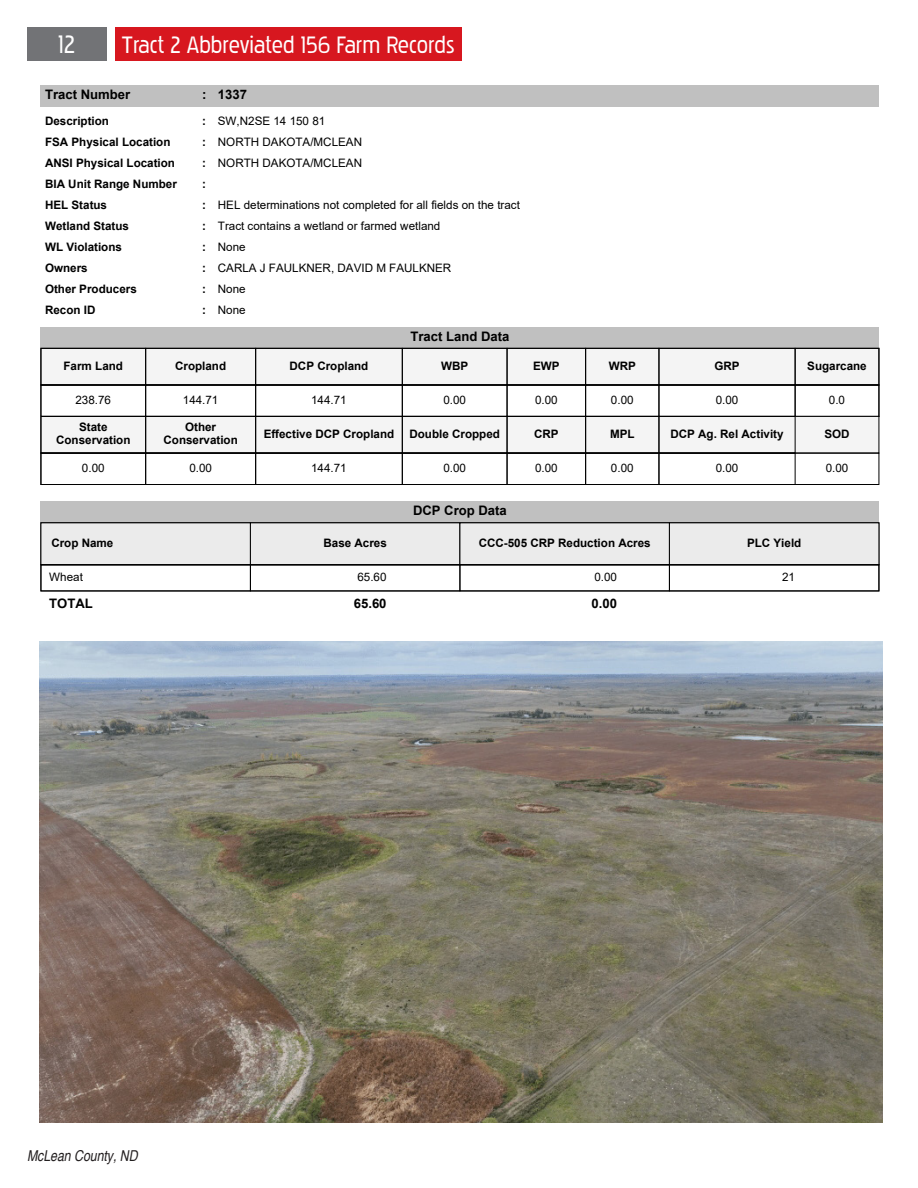
<style>
.page{position:relative;width:918px;height:1188px;background:#fff}
.page>*{position:absolute;margin:0;border:0;box-sizing:border-box;transform-origin:0 0}
.t1{font:25.5px "Pakenham Rg";color:#fff}
.Plain_Text{font:24px "Pakenham Rg";color:#fff}
.t2{font:italic condensed 15px "Helvetica LT Pro";color:#231f20}
.t3{font:700 13.05px "Arial";color:#000}
.t4{font:700 11.7px/13.2px "Arial";color:#000;text-align:center}
.t5{font:11.7px "Arial";color:#000}
.s1{font-weight:700}
</style>
<div class="page">
<div style="left:27px;top:27px;width:79px;height:33px;background:#727376"></div>
<div style="left:115px;top:27px;width:346px;height:33px;background:#d7171f"></div>
<svg style="left:40px;top:85px;width:840px;height:507px"></svg>
<div style="left:41px;top:85px;width:838px;height:21px;background:#c0c0c0"></div>
<div style="left:41px;top:327px;width:838px;height:21px;background:#c0c0c0"></div>
<div style="left:41px;top:348px;width:838px;height:37px;background:#f4f4f4"></div>
<div style="left:41px;top:348px;width:105px;height:37px;border:1px solid #000"></div>
<div style="left:145px;top:348px;width:111px;height:37px;border:1px solid #000"></div>
<div style="left:255px;top:348px;width:148px;height:37px;border:1px solid #000"></div>
<div style="left:402px;top:348px;width:105px;height:37px;border:1px solid #000"></div>
<div style="left:507px;top:348px;width:79px;height:37px;border:1px solid #000"></div>
<div style="left:585px;top:348px;width:74px;height:37px;border:1px solid #000"></div>
<div style="left:659px;top:348px;width:136px;height:37px;border:1px solid #000"></div>
<div style="left:795px;top:348px;width:84px;height:37px;border:1px solid #000"></div>
<div style="left:41px;top:385px;width:105px;height:32px;border:1px solid #000"></div>
<div style="left:145px;top:385px;width:111px;height:32px;border:1px solid #000"></div>
<div style="left:255px;top:385px;width:148px;height:32px;border:1px solid #000"></div>
<div style="left:402px;top:385px;width:105px;height:32px;border:1px solid #000"></div>
<div style="left:507px;top:385px;width:79px;height:32px;border:1px solid #000"></div>
<div style="left:585px;top:385px;width:74px;height:32px;border:1px solid #000"></div>
<div style="left:659px;top:385px;width:136px;height:32px;border:1px solid #000"></div>
<div style="left:795px;top:385px;width:84px;height:32px;border:1px solid #000"></div>
<div style="left:41px;top:416px;width:838px;height:37px;background:#f4f4f4"></div>
<div style="left:41px;top:416px;width:105px;height:37px;border:1px solid #000"></div>
<div style="left:145px;top:416px;width:111px;height:37px;border:1px solid #000"></div>
<div style="left:255px;top:416px;width:148px;height:37px;border:1px solid #000"></div>
<div style="left:402px;top:416px;width:105px;height:37px;border:1px solid #000"></div>
<div style="left:507px;top:416px;width:79px;height:37px;border:1px solid #000"></div>
<div style="left:585px;top:416px;width:74px;height:37px;border:1px solid #000"></div>
<div style="left:659px;top:416px;width:136px;height:37px;border:1px solid #000"></div>
<div style="left:41px;top:453px;width:105px;height:32px;border:1px solid #000"></div>
<div style="left:145px;top:453px;width:111px;height:32px;border:1px solid #000"></div>
<div style="left:255px;top:453px;width:148px;height:32px;border:1px solid #000"></div>
<div style="left:402px;top:453px;width:105px;height:32px;border:1px solid #000"></div>
<div style="left:507px;top:453px;width:79px;height:32px;border:1px solid #000"></div>
<div style="left:585px;top:453px;width:74px;height:32px;border:1px solid #000"></div>
<div style="left:659px;top:453px;width:136px;height:32px;border:1px solid #000"></div>
<div style="left:41px;top:501px;width:838px;height:22px;background:#c0c0c0"></div>
<div style="left:41px;top:523px;width:209px;height:42px;background:#ebebeb"></div>
<div style="left:41px;top:522px;width:210px;height:43px;border:1px solid #000"></div>
<div style="left:250px;top:523px;width:210px;height:42px;background:#ebebeb"></div>
<div style="left:250px;top:522px;width:210px;height:43px;border:1px solid #000"></div>
<div style="left:460px;top:523px;width:209px;height:42px;background:#ebebeb"></div>
<div style="left:460px;top:522px;width:210px;height:43px;border:1px solid #000"></div>
<div style="left:669px;top:523px;width:210px;height:42px;background:#ebebeb"></div>
<div style="left:669px;top:522px;width:210px;height:43px;border:1px solid #000"></div>
<div style="left:41px;top:564px;width:210px;height:27px;border:1px solid #000"></div>
<div style="left:250px;top:564px;width:210px;height:27px;border:1px solid #000"></div>
<div style="left:460px;top:564px;width:210px;height:27px;border:1px solid #000"></div>
<div style="left:669px;top:564px;width:210px;height:27px;border:1px solid #000"></div>
<img style="left:40px;top:642px;width:843px;height:480px">
<h1 class="t1" style="left:58px;top:29px;width:19px">12</h1>
<p class="Plain_Text" style="left:122px;top:30px;width:334px">Tract 2 Abbreviated 156 Farm Records</p>
<p class="t3" style="left:45px;top:86px;width:87px">Tract Number</p>
<p class="t3" style="left:202px;top:85px;width:46px">: 1337</p>
<p class="t4" style="left:45px;top:115px;width:66px">Description</p>
<p class="t5" style="left:202px;top:113px;width:125px"><span class="s1">:</span> SW,N2SE 14 150 81</p>
<p class="t4" style="left:45px;top:136px;width:127px">FSA Physical Location</p>
<p class="t5" style="left:202px;top:134px;width:161px"><span class="s1">:</span> NORTH DAKOTA/MCLEAN</p>
<p class="t4" style="left:45px;top:157px;width:132px">ANSI Physical Location</p>
<p class="t5" style="left:202px;top:155px;width:161px"><span class="s1">:</span> NORTH DAKOTA/MCLEAN</p>
<p class="t4" style="left:45px;top:178px;width:133px">BIA Unit Range Number</p>
<p class="t4" style="left:202px;top:178px;width:5px">:</p>
<p class="t4" style="left:45px;top:199px;width:64px">HEL Status</p>
<p class="t5" style="left:202px;top:197px;width:319px"><span class="s1">:</span> HEL determinations not completed for all fields on the tract</p>
<p class="t4" style="left:45px;top:220px;width:86px">Wetland Status</p>
<p class="t5" style="left:202px;top:218px;width:240px"><span class="s1">:</span> Tract contains a wetland or farmed wetland</p>
<p class="t4" style="left:45px;top:241px;width:78px">WL Violations</p>
<p class="t5" style="left:202px;top:239px;width:45px"><span class="s1">:</span> None</p>
<p class="t4" style="left:45px;top:262px;width:44px">Owners</p>
<p class="t5" style="left:202px;top:260px;width:251px"><span class="s1">:</span> CARLA J FAULKNER, DAVID M FAULKNER</p>
<p class="t4" style="left:45px;top:282px;width:93px">Other Producers</p>
<p class="t5" style="left:202px;top:281px;width:45px"><span class="s1">:</span> None</p>
<p class="t4" style="left:45px;top:303px;width:52px">Recon ID</p>
<p class="t5" style="left:202px;top:301px;width:45px"><span class="s1">:</span> None</p>
<p class="t3" style="left:410px;top:327px;width:100px">Tract Land Data</p>
<p class="t4" style="left:64px;top:359px;width:61px">Farm Land</p>
<p class="t4" style="left:175px;top:359px;width:53px">Cropland</p>
<p class="t4" style="left:290px;top:359px;width:80px">DCP Cropland</p>
<p class="t4" style="left:441px;top:359px;width:29px">WBP</p>
<p class="t4" style="left:533px;top:359px;width:28px">EWP</p>
<p class="t4" style="left:609px;top:359px;width:29px">WRP</p>
<p class="t4" style="left:714px;top:359px;width:27px">GRP</p>
<p class="t4" style="left:807px;top:359px;width:61px">Sugarcane</p>
<p class="t5" style="left:76px;top:392px;width:37px">238.76</p>
<p class="t5" style="left:183px;top:392px;width:37px">144.71</p>
<p class="t5" style="left:311px;top:392px;width:37px">144.71</p>
<p class="t5" style="left:443px;top:392px;width:24px">0.00</p>
<p class="t5" style="left:535px;top:392px;width:24px">0.00</p>
<p class="t5" style="left:611px;top:392px;width:24px">0.00</p>
<p class="t5" style="left:716px;top:392px;width:24px">0.00</p>
<p class="t5" style="left:829px;top:392px;width:18px">0.0</p>
<p class="t4" style="left:56px;top:421px;width:76px">State<br>Conservation</p>
<p class="t4" style="left:163px;top:421px;width:76px">Other<br>Conservation</p>
<p class="t4" style="left:264px;top:427px;width:132px">Effective DCP Cropland</p>
<p class="t4" style="left:409px;top:427px;width:92px">Double Cropped</p>
<p class="t4" style="left:534px;top:427px;width:26px">CRP</p>
<p class="t4" style="left:610px;top:427px;width:26px">MPL</p>
<p class="t4" style="left:670px;top:427px;width:115px">DCP Ag. Rel Activity</p>
<p class="t4" style="left:824px;top:427px;width:27px">SOD</p>
<p class="t5" style="left:82px;top:460px;width:24px">0.00</p>
<p class="t5" style="left:189px;top:460px;width:24px">0.00</p>
<p class="t5" style="left:311px;top:460px;width:37px">144.71</p>
<p class="t5" style="left:443px;top:460px;width:24px">0.00</p>
<p class="t5" style="left:535px;top:460px;width:24px">0.00</p>
<p class="t5" style="left:611px;top:460px;width:24px">0.00</p>
<p class="t5" style="left:716px;top:460px;width:24px">0.00</p>
<p class="t5" style="left:826px;top:460px;width:24px">0.00</p>
<p class="t3" style="left:413px;top:502px;width:95px">DCP Crop Data</p>
<p class="t4" style="left:51px;top:536px;width:64px">Crop Name</p>
<p class="t4" style="left:323px;top:536px;width:65px">Base Acres</p>
<p class="t4" style="left:479px;top:536px;width:174px">CCC-505 CRP Reduction Acres</p>
<p class="t4" style="left:747px;top:536px;width:56px">PLC Yield</p>
<p class="t5" style="left:49px;top:569px;width:35px">Wheat</p>
<p class="t5" style="left:357px;top:569px;width:31px">65.60</p>
<p class="t5" style="left:594px;top:569px;width:24px">0.00</p>
<p class="t5" style="left:782px;top:569px;width:14px">21</p>
<p class="t3" style="left:49px;top:594px;width:45px">TOTAL</p>
<p class="t3" style="left:354px;top:594px;width:34px">65.60</p>
<p class="t3" style="left:592px;top:594px;width:27px">0.00</p>
<p class="t2" style="left:27px;top:1147px;width:112px">McLean County, ND</p>
</div>
